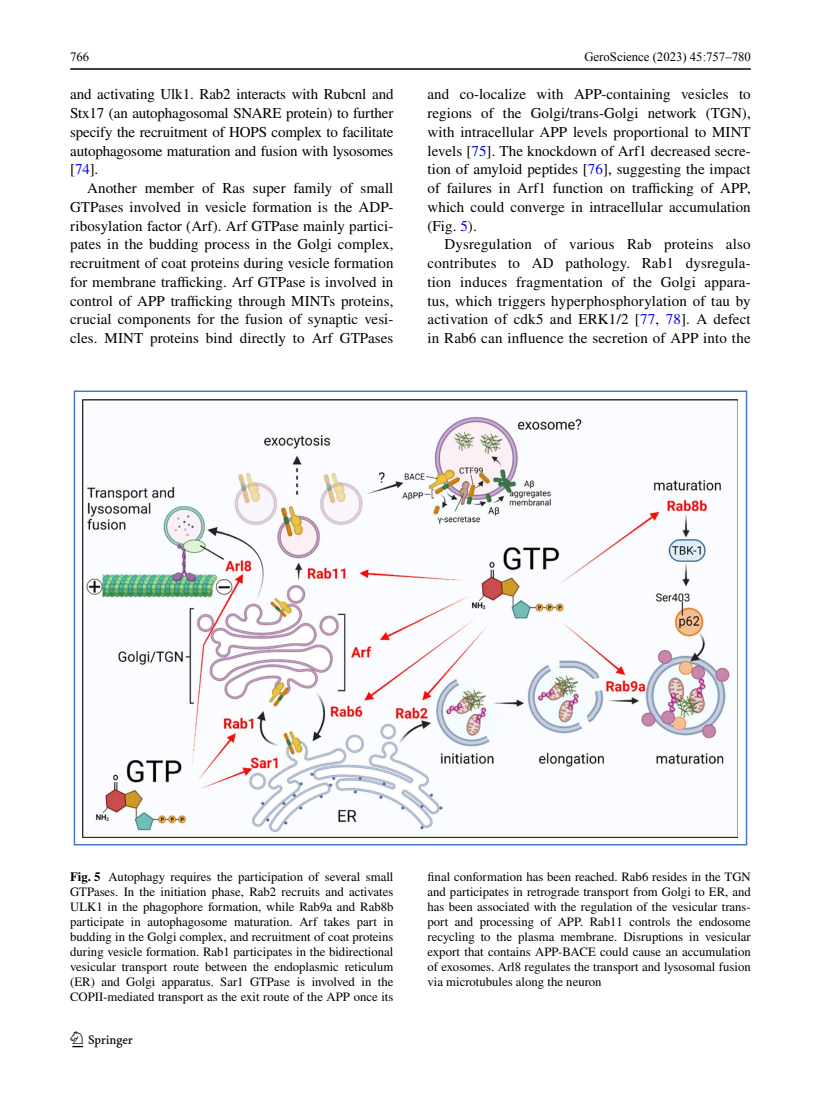
<style>
.page{position:relative;width:821px;height:1106px;background:#fff}
.page>*{position:absolute;margin:0;border:0;box-sizing:border-box;transform-origin:0 0}
.t1{font:22.5px "Springnew Regular 2";color:#000}
.t2{font:15px/18.8px "STIX";letter-spacing:.005em;color:#000;text-align:justify}
.t3{font:12.75px/15px "STIX";color:#000;text-align:justify}
.t4{font:12.75px "Times New Roman";color:#000}
.t5{font:12.75px "Times New Roman PSMT3";color:#000}
.s1{color:#00f}
.s2{font-weight:700}
</style>
<div class="page">
<hr style="left:70px;top:68px;width:680px;height:2px;background:#000">
<img style="left:83px;top:399px;width:655px;height:438px">
<p class="t5" style="left:70px;top:52px;width:21px">766</p>
<p class="t2" style="left:70px;top:86px;width:325px">and activating Ulk1. Rab2 interacts with Rubcnl and Stx17 (an autophagosomal SNARE protein) to further specify the recruitment of HOPS complex to facilitate autophagosome maturation and fusion with lysosomes [<span class="s1">74</span>].</p>
<p class="t2" style="left:70px;top:180px;width:325px;text-indent:17px">Another member of Ras super family of small GTPases involved in vesicle formation is the ADP&shy;ribosylation factor (Arf). Arf GTPase mainly partici&shy;pates in the budding process in the Golgi complex, recruitment of coat proteins during vesicle formation for membrane trafficking. Arf GTPase is involved in control of APP trafficking through MINTs proteins, crucial components for the fusion of synaptic vesi&shy;cles. MINT proteins bind directly to Arf GTPases</p>
<p class="t4" style="left:584px;top:53px;width:168px">GeroScience (2023) 45:757–780</p>
<p class="t2" style="left:427px;top:86px;width:325px">and co-localize with APP-containing vesicles to regions of the Golgi/trans-Golgi network (TGN), with intracellular APP levels proportional to MINT levels [<span class="s1">75</span>]. The knockdown of Arf1 decreased secre&shy;tion of amyloid peptides [<span class="s1">76</span>], suggesting the impact of failures in Arf1 function on trafficking of APP, which could converge in intracellular accumulation (Fig. <span class="s1">5</span>).</p>
<p class="t2" style="left:427px;top:236px;width:325px;text-indent:17px">Dysregulation of various Rab proteins also contributes to AD pathology. Rab1 dysregula&shy;tion induces fragmentation of the Golgi appara&shy;tus, which triggers hyperphosphorylation of tau by activation of cdk5 and ERK1/2 [<span class="s1">77</span>, <span class="s1">78</span>]. A defect in Rab6 can influence the secretion of APP into the</p>
<p class="t3" style="left:70px;top:869px;width:325px"><span class="s2">Fig. 5</span> Autophagy requires the participation of several small GTPases. In the initiation phase, Rab2 recruits and activates ULK1 in the phagophore formation, while Rab9a and Rab8b participate in autophagosome maturation. Arf takes part in budding in the Golgi complex, and recruitment of coat proteins during vesicle formation. Rab1 participates in the bidirectional vesicular transport route between the endoplasmic reticulum (ER) and Golgi apparatus. Sar1 GTPase is involved in the COPII-mediated transport as the exit route of the APP once its</p>
<p class="t3" style="left:427px;top:869px;width:325px">final conformation has been reached. Rab6 resides in the TGN and participates in retrograde transport from Golgi to ER, and has been associated with the regulation of the vesicular trans&shy;port and processing of APP. Rab11 controls the endosome recycling to the plasma membrane. Disruptions in vesicular export that contains APP-BACE could cause an accumulation of exosomes. Arl8 regulates the transport and lysosomal fusion via microtubules along the neuron</p>
<h1 class="t1" style="left:72px;top:1031px;width:62px">1 3</h1>
</div>
